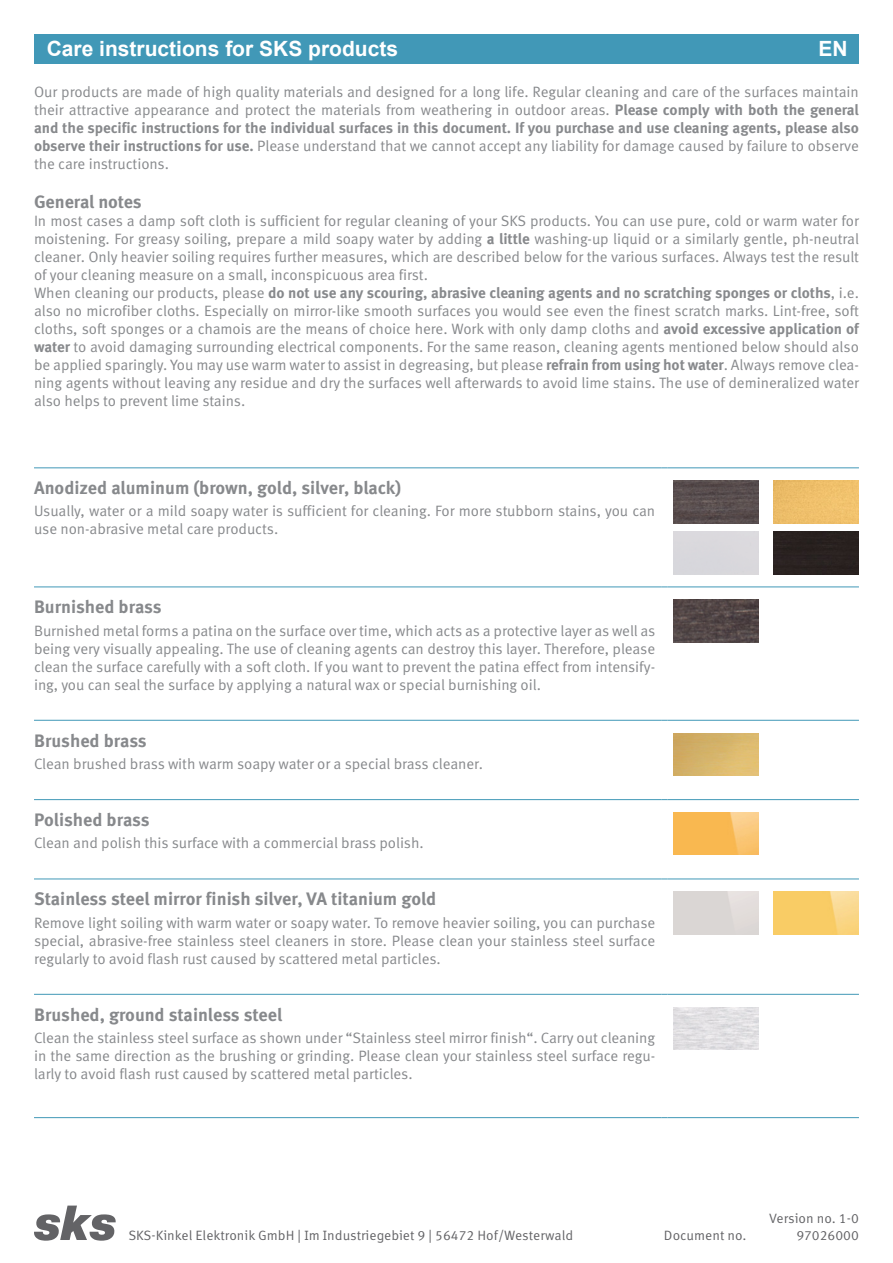
<style>
.page{position:relative;width:893px;height:1263px;background:#fff}
.page>*{position:absolute;margin:0;border:0;box-sizing:border-box;transform-origin:0 0}
.t1{font:700 21px "Arial";color:#fff}
.Überschrift_1{font:700 18px "Meta OT";color:#87898c}
.Absatz_unter_Ü1{font:700 18px "Meta OT";letter-spacing:-.005em;color:#87898c}
.Absatz_unter_Ü1-2{font:15px/18px "Meta OT";letter-spacing:-.005em;color:#87898c;text-align:justify}
.t2{font:13.5px "Meta Correspondence Pro";color:#636366}
.s1{font-weight:700}
</style>
<div class="page">
<svg style="left:34px;top:1205px;width:82px;height:36px"></svg>
<div style="left:34px;top:34px;width:825px;height:30px;background:#4198b7"></div>
<hr style="left:34px;top:720px;width:627px;height:1px;background:#4198b7">
<hr style="left:668px;top:720px;width:191px;height:1px;background:#4198b7">
<hr style="left:34px;top:799px;width:627px;height:1px;background:#4198b7">
<hr style="left:668px;top:799px;width:191px;height:1px;background:#4198b7">
<hr style="left:34px;top:878px;width:627px;height:1px;background:#4198b7">
<hr style="left:668px;top:878px;width:191px;height:1px;background:#4198b7">
<hr style="left:34px;top:994px;width:627px;height:1px;background:#4198b7">
<hr style="left:668px;top:994px;width:191px;height:1px;background:#4198b7">
<hr style="left:34px;top:1117px;width:627px;height:1px;background:#4198b7">
<hr style="left:668px;top:1117px;width:191px;height:1px;background:#4198b7">
<hr style="left:34px;top:467px;width:627px;height:1px;background:#4198b7">
<hr style="left:668px;top:467px;width:191px;height:1px;background:#4198b7">
<hr style="left:34px;top:586px;width:627px;height:1px;background:#4198b7">
<hr style="left:668px;top:586px;width:191px;height:1px;background:#4198b7">
<img style="left:674px;top:481px;width:85px;height:42px">
<div style="left:773px;top:481px;width:86px;height:42px;background:#efbf6b"></div>
<div style="left:773px;top:532px;width:86px;height:42px;background:#292120"></div>
<img style="left:674px;top:600px;width:85px;height:42px">
<img style="left:674px;top:733px;width:85px;height:42px">
<img style="left:674px;top:812px;width:85px;height:43px">
<img style="left:773px;top:892px;width:86px;height:42px">
<img style="left:674px;top:1007px;width:85px;height:42px">
<h1 class="t1" style="left:819px;top:34px;width:31px">EN</h1>
<h1 class="t1" style="left:47px;top:34px;width:353px">Care instructions for SKS products</h1>
<p class="Absatz_unter_Ü1-2" style="left:34px;top:83px;width:826px">Our products are made of high quality materials and designed for a long life. Regular cleaning and care of the surfaces maintain their attractive appearance and protect the materials from weathering in outdoor areas. <span class="s1">Please comply with both the general and the specific instructions for the individual surfaces in this document. If you purchase and use cleaning agents, please also observe their instructions for use.</span> Please understand that we cannot accept any liability for damage caused by failure to observe the care instructions.</p>
<p class="Absatz_unter_Ü1" style="left:34px;top:191px;width:109px">General notes</p>
<p class="Absatz_unter_Ü1-2" style="left:34px;top:212px;width:827px">In most cases a damp soft cloth is sufficient for regular cleaning of your SKS products. You can use pure, cold or warm water for moistening. For greasy soiling, prepare a mild soapy water by adding <span class="s1">a little</span> washing-up liquid or a similarly gentle, ph-neutral cleaner. Only heavier soiling requires further measures, which are described below for the various surfaces. Always test the result of your cleaning measure on a small, inconspicuous area first.</p>
<p class="Absatz_unter_Ü1-2" style="left:34px;top:284px;width:827px">When cleaning our products, please <span class="s1">do not use any scouring, abrasive cleaning agents and no scratching sponges or cloths</span>, i.e. also no microfiber cloths. Especially on mirror-like smooth surfaces you would see even the finest scratch marks. Lint-free, soft cloths, soft sponges or a chamois are the means of choice here. Work with only damp cloths and <span class="s1">avoid excessive application of water</span> to avoid damaging surrounding electrical components. For the same reason, cleaning agents mentioned below should also be applied sparingly. You may use warm water to assist in degreasing, but please <span class="s1">refrain from using hot water</span>. Always remove clea&shy;ning agents without leaving any residue and dry the surfaces well afterwards to avoid lime stains. The use of demineralized water also helps to prevent lime stains.</p>
<p class="Überschrift_1" style="left:34px;top:476px;width:369px">Anodized aluminum (brown, gold, silver, black)</p>
<p class="Absatz_unter_Ü1-2" style="left:34px;top:502px;width:623px">Usually, water or a mild soapy water is sufficient for cleaning. For more stubborn stains, you can use non-abrasive metal care products.</p>
<p class="Überschrift_1" style="left:34px;top:596px;width:129px">Burnished brass</p>
<p class="Absatz_unter_Ü1-2" style="left:34px;top:621px;width:623px">Burnished metal forms a patina on the surface over time, which acts as a protective layer as well as being very visually appealing. The use of cleaning agents can destroy this layer. Therefore, please clean the surface carefully with a soft cloth. If you want to prevent the patina effect from intensify&shy;ing, you can seal the surface by applying a natural wax or special burnishing oil.</p>
<p class="Überschrift_1" style="left:34px;top:729px;width:114px">Brushed brass</p>
<p class="Absatz_unter_Ü1-2" style="left:34px;top:755px;width:450px">Clean brushed brass with warm soapy water or a special brass cleaner.</p>
<p class="Überschrift_1" style="left:34px;top:808px;width:117px">Polished brass</p>
<p class="Absatz_unter_Ü1-2" style="left:34px;top:834px;width:391px">Clean and polish this surface with a commercial brass polish.</p>
<p class="Überschrift_1" style="left:34px;top:888px;width:404px">Stainless steel mirror finish silver, VA titanium gold</p>
<p class="Absatz_unter_Ü1-2" style="left:34px;top:913px;width:623px">Remove light soiling with warm water or soapy water. To remove heavier soiling, you can purchase special, abrasive-free stainless steel cleaners in store. Please clean your stainless steel surface regularly to avoid flash rust caused by scattered metal particles.</p>
<p class="Überschrift_1" style="left:34px;top:1003px;width:250px">Brushed, ground stainless steel</p>
<p class="Absatz_unter_Ü1-2" style="left:34px;top:1029px;width:623px">Clean the stainless steel surface as shown under “Stainless steel mirror finish“. Carry out cleaning in the same direction as the brushing or grinding. Please clean your stainless steel surface regu&shy;larly to avoid flash rust caused by scattered metal particles.</p>
<p class="t2" style="left:769px;top:1208px;width:91px">Version no. 1-0</p>
<p class="t2" style="left:128px;top:1224px;width:446px">SKS-Kinkel Elektronik GmbH | Im Industriegebiet 9 | 56472 Hof/Westerwald</p>
<p class="t2" style="left:664px;top:1224px;width:84px">Document no.</p>
<p class="t2" style="left:796px;top:1224px;width:64px">97026000</p>
</div>
